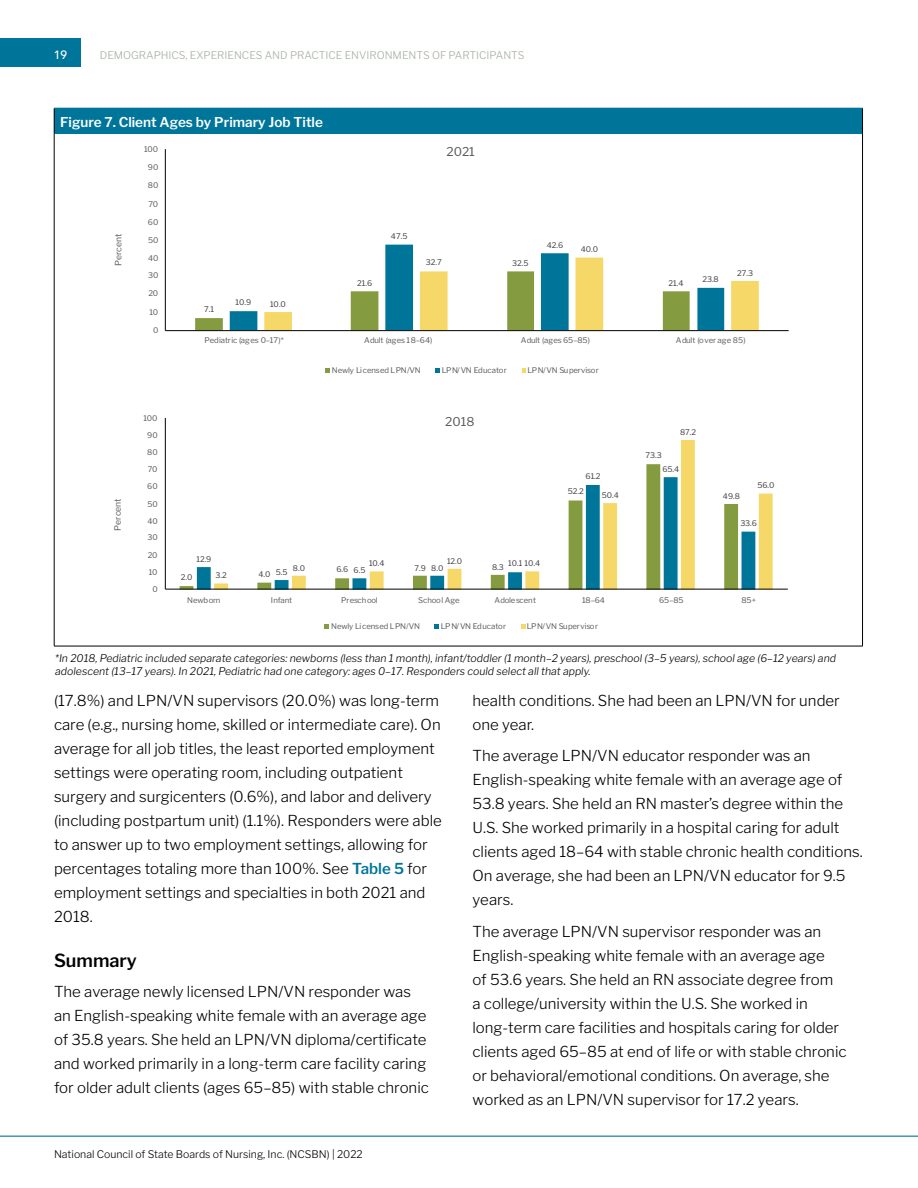
<style>
.page{position:relative;width:918px;height:1188px;background:#fff}
.page>*{position:absolute;margin:0;border:0;box-sizing:border-box;transform-origin:0 0}
.t1{font:600 18px "Libre Franklin";color:#000}
.t2{font:300 15px/24px "Libre Franklin";color:#000}
.t3{font:600 13.5px "Libre Franklin";color:#fff}
.t4{font:12.15px "Libre Franklin";color:#595a5a}
.t5{font:500 12px "Avenir LT Std";color:#fff}
.t6{font:italic 300 10.5px/13.5px "Libre Franklin";color:#000}
.t7{font:300 10.5px "Libre Franklin";color:#a6afa2}
.t8{font:300 10.5px "Libre Franklin";color:#000}
.t9{font:8.7px "Libre Franklin";color:#595a5a}
.t10{font:7.8px "Libre Franklin";letter-spacing:-.015em;color:#595a5a}
.t11{font:7.8px "Libre Franklin";color:#414141}
.t12{font:7.8px "Libre Franklin";letter-spacing:.005em;color:#595a5a}
.s1{font-weight:600;color:#00759a}
</style>
<div class="page">
<div style="left:0;top:39px;width:81px;height:28px;background:#00759a"></div>
<hr style="left:0;top:1136px;width:918px;height:1px;background:#00759a">
<div style="left:54px;top:108px;width:809px;height:25px;background:#00759a"></div>
<svg style="left:54px;top:109px;width:1px;height:24px"></svg>
<svg style="left:862px;top:109px;width:1px;height:24px"></svg>
<hr style="left:54px;top:133px;width:1px;height:513px;background:#000">
<hr style="left:862px;top:133px;width:1px;height:513px;background:#000">
<hr style="left:54px;top:646px;width:809px;height:1px;background:#000">
<hr style="left:54px;top:133px;width:808px;height:1px;background:#00759a">
<svg style="left:195px;top:245px;width:564px;height:85px"></svg>
<hr style="left:165px;top:149px;width:1px;height:182px;background:#000">
<hr style="left:165px;top:330px;width:624px;height:1px;background:#000">
<svg style="left:326px;top:368px;width:4px;height:5px"></svg>
<svg style="left:435px;top:368px;width:5px;height:5px"></svg>
<svg style="left:522px;top:368px;width:3px;height:5px"></svg>
<svg style="left:197px;top:567px;width:17px;height:22px"></svg>
<svg style="left:214px;top:440px;width:559px;height:149px"></svg>
<hr style="left:165px;top:418px;width:1px;height:171px;background:#000">
<hr style="left:165px;top:589px;width:623px;height:1px;background:#000">
<svg style="left:325px;top:624px;width:4px;height:4px"></svg>
<svg style="left:435px;top:624px;width:4px;height:4px"></svg>
<svg style="left:521px;top:624px;width:4px;height:4px"></svg>
<p class="t5" style="left:54px;top:47px;width:15px">19</p>
<p class="t7" style="left:100px;top:49px;width:426px">DEMOGRAPHICS, EXPERIENCES AND PRACTICE ENVIRONMENTS OF PARTICIPANTS</p>
<p class="t3" style="left:60px;top:114px;width:264px">Figure 7. Client Ages by Primary Job Title</p>
<p class="t10" style="left:144px;top:145px;width:16px">100</p>
<p class="t10" style="left:148px;top:163px;width:12px">90</p>
<p class="t10" style="left:148px;top:181px;width:12px">80</p>
<p class="t10" style="left:148px;top:199px;width:11px">70</p>
<p class="t9" style="left:113px;top:266px;width:34px;rotate:-90deg">Percent</p>
<p class="t10" style="left:148px;top:217px;width:12px">60</p>
<p class="t10" style="left:148px;top:235px;width:12px">50</p>
<p class="t10" style="left:148px;top:254px;width:12px">40</p>
<p class="t10" style="left:148px;top:271px;width:12px">30</p>
<p class="t10" style="left:148px;top:289px;width:11px">20</p>
<p class="t10" style="left:149px;top:307px;width:10px">10</p>
<p class="t10" style="left:153px;top:325px;width:7px">0</p>
<p class="t11" style="left:204px;top:305px;width:11px">7.1</p>
<p class="t11" style="left:236px;top:298px;width:17px">10.9</p>
<p class="t11" style="left:270px;top:299px;width:17px">10.0</p>
<p class="t4" style="left:446px;top:145px;width:30px">2021</p>
<p class="t11" style="left:357px;top:279px;width:17px">21.6</p>
<p class="t11" style="left:391px;top:231px;width:18px">47.5</p>
<p class="t11" style="left:426px;top:258px;width:17px">32.7</p>
<p class="t11" style="left:512px;top:259px;width:18px">32.5</p>
<p class="t11" style="left:547px;top:241px;width:18px">42.6</p>
<p class="t11" style="left:581px;top:245px;width:19px">40.0</p>
<p class="t11" style="left:669px;top:279px;width:16px">21.4</p>
<p class="t11" style="left:702px;top:274px;width:18px">23.8</p>
<p class="t11" style="left:737px;top:268px;width:17px">27.3</p>
<p class="t10" style="left:205px;top:336px;width:81px">Pediatric (ages 0–17)*</p>
<p class="t12" style="left:364px;top:336px;width:70px">Adult (ages 18–64)</p>
<p class="t10" style="left:521px;top:336px;width:71px">Adult (ages65–85)</p>
<p class="t12" style="left:676px;top:336px;width:71px">Adult (over age 85)</p>
<p class="t9" style="left:112px;top:531px;width:34px;rotate:-90deg">Percent</p>
<p class="t10" style="left:143px;top:413px;width:16px">100</p>
<p class="t10" style="left:147px;top:431px;width:12px">90</p>
<p class="t10" style="left:147px;top:447px;width:12px">80</p>
<p class="t10" style="left:148px;top:464px;width:11px">70</p>
<p class="t10" style="left:147px;top:482px;width:12px">60</p>
<p class="t10" style="left:147px;top:499px;width:12px">50</p>
<p class="t10" style="left:147px;top:516px;width:12px">40</p>
<p class="t10" style="left:147px;top:533px;width:12px">30</p>
<p class="t10" style="left:148px;top:550px;width:11px">20</p>
<p class="t10" style="left:149px;top:567px;width:10px">10</p>
<p class="t10" style="left:152px;top:585px;width:7px">0</p>
<p class="t10" style="left:332px;top:366px;width:90px">Newly Licensed LPN/VN</p>
<p class="t10" style="left:442px;top:366px;width:67px">LPN/VN Educator</p>
<p class="t10" style="left:528px;top:366px;width:73px">LPN/VN Supervisor</p>
<p class="t4" style="left:445px;top:414px;width:31px">2018</p>
<p class="t11" style="left:196px;top:554px;width:17px">12.9</p>
<p class="t11" style="left:369px;top:559px;width:17px">10.4</p>
<p class="t11" style="left:447px;top:556px;width:17px">12.0</p>
<p class="t11" style="left:508px;top:559px;width:34px">10.1 10.4</p>
<p class="t11" style="left:336px;top:565px;width:13px">6.6</p>
<p class="t11" style="left:414px;top:563px;width:13px">7.9</p>
<p class="t11" style="left:492px;top:562px;width:13px">8.3</p>
<p class="t11" style="left:276px;top:567px;width:13px">5.5</p>
<p class="t11" style="left:354px;top:566px;width:13px">6.5</p>
<p class="t11" style="left:431px;top:563px;width:14px">8.0</p>
<p class="t11" style="left:293px;top:563px;width:14px">8.0</p>
<p class="t11" style="left:181px;top:573px;width:13px">2.0</p>
<p class="t11" style="left:258px;top:570px;width:14px">4.0</p>
<p class="t11" style="left:216px;top:571px;width:13px">3.2</p>
<p class="t11" style="left:586px;top:471px;width:17px">61.2</p>
<p class="t11" style="left:568px;top:487px;width:18px">52.2</p>
<p class="t11" style="left:602px;top:490px;width:19px">50.4</p>
<p class="t11" style="left:645px;top:451px;width:18px">73.3</p>
<p class="t11" style="left:680px;top:427px;width:18px">87.2</p>
<p class="t11" style="left:662px;top:464px;width:18px">65.4</p>
<p class="t11" style="left:723px;top:491px;width:18px">49.8</p>
<p class="t11" style="left:757px;top:481px;width:19px">56.0</p>
<p class="t11" style="left:740px;top:519px;width:18px">33.6</p>
<p class="t10" style="left:187px;top:595px;width:35px">Newborn</p>
<p class="t10" style="left:271px;top:595px;width:23px">Infant</p>
<p class="t10" style="left:341px;top:595px;width:38px">Preschool</p>
<p class="t10" style="left:418px;top:595px;width:43px">School Age</p>
<p class="t10" style="left:494px;top:595px;width:43px">Adolescent</p>
<p class="t10" style="left:582px;top:595px;width:24px">18–64</p>
<p class="t10" style="left:659px;top:595px;width:26px">65–85</p>
<p class="t10" style="left:741px;top:595px;width:16px">85+</p>
<p class="t10" style="left:331px;top:622px;width:90px">Newly Licensed LPN/VN</p>
<p class="t10" style="left:441px;top:622px;width:67px">LPN/VN Educator</p>
<p class="t10" style="left:527px;top:622px;width:73px">LPN/VN Supervisor</p>
<p class="t6" style="left:55px;top:651px;width:782px">*In 2018, Pediatric included separate categories: newborns (less than 1 month), infant/toddler (1 month–2 years), preschool (3–5 years), school age (6–12 years) and adolescent (13–17 years). In 2021, Pediatric had one category: ages 0–17. Responders could select all that apply.</p>
<p class="t2" style="left:54px;top:688px;width:389px">(17.8%) and LPN/VN supervisors (20.0%) was long-term care (e.g., nursing home, skilled or intermediate care). On average for all job titles, the least reported employment settings were operating room, including outpatient surgery and surgicenters (0.6%), and labor and delivery (including postpartum unit) (1.1%). Responders were able to answer up to two employment settings, allowing for percentages totaling more than 100%. See <span class="s1">Table 5</span> for employment settings and specialties in both 2021 and 2018.</p>
<p class="t1" style="left:54px;top:949px;width:84px">Summary</p>
<p class="t2" style="left:54px;top:979px;width:376px">The average newly licensed LPN/VN responder was an English-speaking white female with an average age of 35.8 years. She held an LPN/VN diploma/certificate and worked primarily in a long-term care facility caring for older adult clients (ages 65–85) with stable chronic</p>
<p class="t8" style="left:54px;top:1148px;width:310px">National Council of State Boards of Nursing, Inc. (NCSBN) | 2022</p>
<p class="t2" style="left:472px;top:688px;width:369px">health conditions. She had been an LPN/VN for under one year.</p>
<p class="t2" style="left:472px;top:744px;width:392px">The average LPN/VN educator responder was an English-speaking white female with an average age of 53.8 years. She held an RN master’s degree within the U.S. She worked primarily in a hospital caring for adult clients aged 18–64 with stable chronic health conditions.<br>On average, she had been an LPN/VN educator for 9.5 years.</p>
<p class="t2" style="left:472px;top:919px;width:376px">The average LPN/VN supervisor responder was an English-speaking white female with an average age<br>of 53.6 years. She held an RN associate degree from<br>a college/university within the U.S. She worked in long-term care facilities and hospitals caring for older clients aged 65–85 at end of life or with stable chronic or behavioral/emotional conditions. On average, she worked as an LPN/VN supervisor for 17.2 years.</p>
</div>
